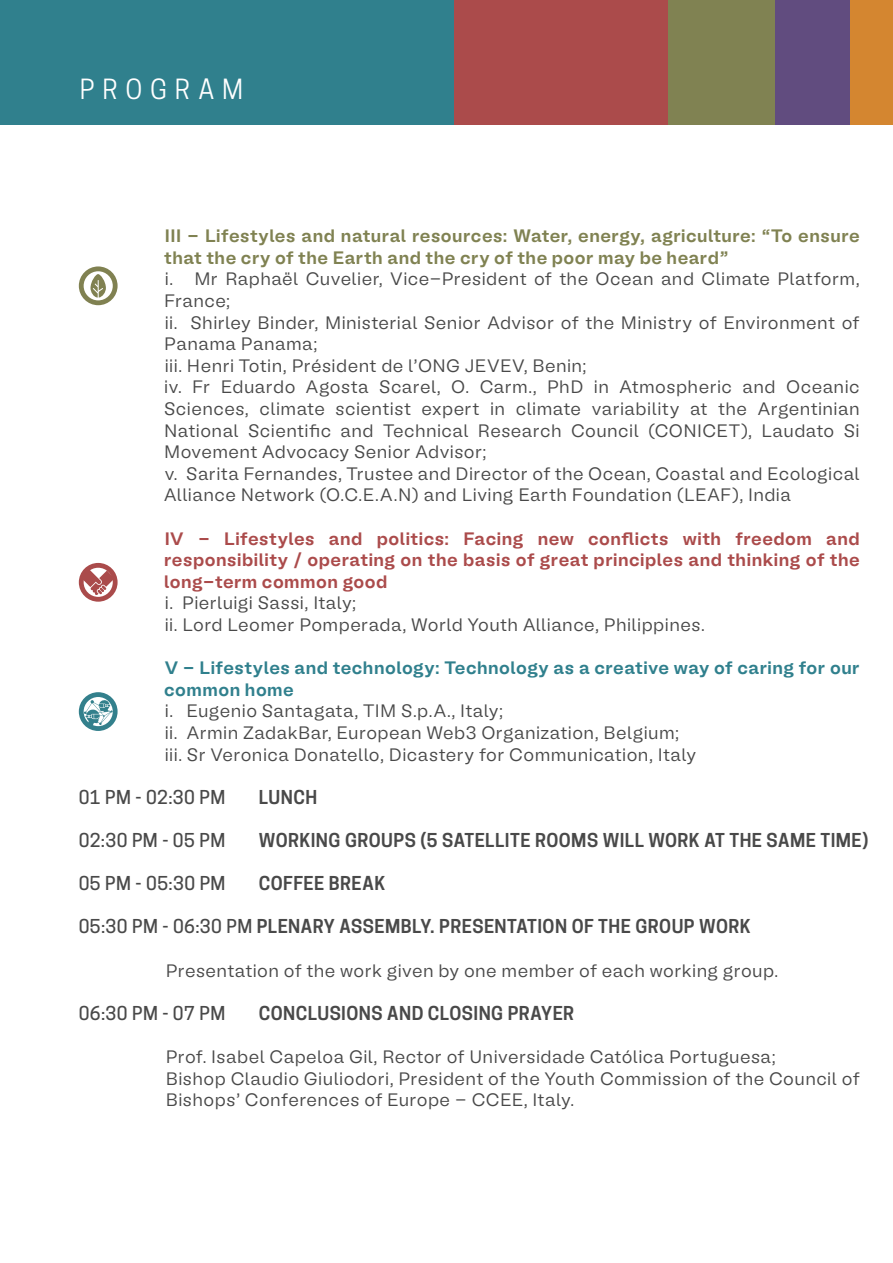
<style>
.page{position:relative;width:893px;height:1263px;background:#fff}
.page>*{position:absolute;margin:0;border:0;box-sizing:border-box;transform-origin:0 0}
.t1{font:26.1px "Tonnelier";letter-spacing:.295em;color:#fff}
.t2{font:18px/21.6px "BL Melody";letter-spacing:.025em;color:#494949}
.t3{font:600 18px "Tonnelier";letter-spacing:.025em;color:#494949}
.t4{font:600 18px/21.6px "BL Melody";letter-spacing:.025em;color:#ab4b4b;text-align:justify}
.t5{font:600 18px/21.6px "BL Melody";letter-spacing:.025em;color:#808252}
.t6{font:600 18px/21.6px "BL Melody";letter-spacing:.025em;color:#30808d}
.t7{font:500 18px "Tonnelier";letter-spacing:.025em;color:#494949}
.s1{font-weight:500}
</style>
<div class="page">
<div style="left:439px;top:0;width:454px;height:124px;background:#d48630"></div>
<div style="left:396px;top:0;width:454px;height:124px;background:#614c7f"></div>
<div style="left:321px;top:0;width:454px;height:124px;background:#808252"></div>
<div style="left:214px;top:0;width:454px;height:124px;background:#ab4b4b"></div>
<div style="left:0;top:0;width:454px;height:124px;background:#30808d"></div>
<svg style="left:79px;top:266px;width:39px;height:39px"></svg>
<svg style="left:79px;top:563px;width:39px;height:39px"></svg>
<svg style="left:79px;top:692px;width:39px;height:39px"></svg>
<h1 class="t1" style="left:80px;top:74px;width:165px">PROGRAM</h1>
<p class="t5" style="left:164px;top:226px;width:697px">III - Lifestyles and natural resources: Water, energy, agriculture: “To ensure that the cry of the Earth and the cry of the poor may be heard”</p>
<p class="t2" style="left:164px;top:269px;width:697px">i. Mr Raphaël Cuvelier, Vice-President of the Ocean and Climate Platform, France;<br>ii. Shirley Binder, Ministerial Senior Advisor of the Ministry of Environment of Panama Panama;<br>iii. Henri Totin, Président de l’ONG JEVEV, Benin;<br>iv. Fr Eduardo Agosta Scarel, O. Carm., PhD in Atmospheric and Oceanic Sciences, climate scientist expert in climate variability at the Argentinian National Scientific and Technical Research Council (CONICET), Laudato Si Movement Advocacy Senior Advisor;<br>v. Sarita Fernandes, Trustee and Director of the Ocean, Coastal and Ecological Alliance Network (O.C.E.A.N) and Living Earth Foundation (LEAF), India</p>
<p class="t4" style="left:164px;top:528px;width:697px">IV - Lifestyles and politics: Facing new conflicts with freedom and responsibility / operating on the basis of great principles and thinking of the long-term common good</p>
<p class="t2" style="left:165px;top:593px;width:542px">i. Pierluigi Sassi, Italy;<br>ii. Lord Leomer Pomperada, World Youth Alliance, Philippines.</p>
<p class="t6" style="left:164px;top:658px;width:697px">V - Lifestyles and technology: Technology as a creative way of caring for our common home</p>
<p class="t2" style="left:165px;top:701px;width:533px">i. Eugenio Santagata, TIM S.p.A., Italy;<br>ii. Armin ZadakBar, European Web3 Organization, Belgium; iii. Sr Veronica Donatello, Dicastery for Communication, Italy</p>
<p class="t7" style="left:79px;top:786px;width:148px">01 PM - 02:30 PM</p>
<p class="t3" style="left:259px;top:786px;width:60px">LUNCH</p>
<p class="t7" style="left:79px;top:830px;width:148px">02:30 PM - 05 PM</p>
<p class="t3" style="left:259px;top:830px;width:611px">WORKING GROUPS (5 SATELLITE ROOMS WILL WORK AT THE SAME TIME)</p>
<p class="t7" style="left:79px;top:873px;width:148px">05 PM - 05:30 PM</p>
<p class="t3" style="left:259px;top:873px;width:128px">COFFEE BREAK</p>
<p class="t3" style="left:79px;top:916px;width:673px"><span class="s1">05:30 PM - 06:30 PM</span> PLENARY ASSEMBLY. PRESENTATION OF THE GROUP WORK</p>
<p class="t2" style="left:166px;top:960px;width:614px">Presentation of the work given by one member of each working group.</p>
<p class="t7" style="left:79px;top:1002px;width:148px">06:30 PM - 07 PM</p>
<p class="t3" style="left:259px;top:1002px;width:317px">CONCLUSIONS AND CLOSING PRAYER</p>
<p class="t2" style="left:166px;top:1046px;width:695px">Prof. Isabel Capeloa Gil, Rector of Universidade Católica Portuguesa;<br>Bishop Claudio Giuliodori, President of the Youth Commission of the Council of<br>Bishops’ Conferences of Europe - CCEE, Italy.</p>
</div>
